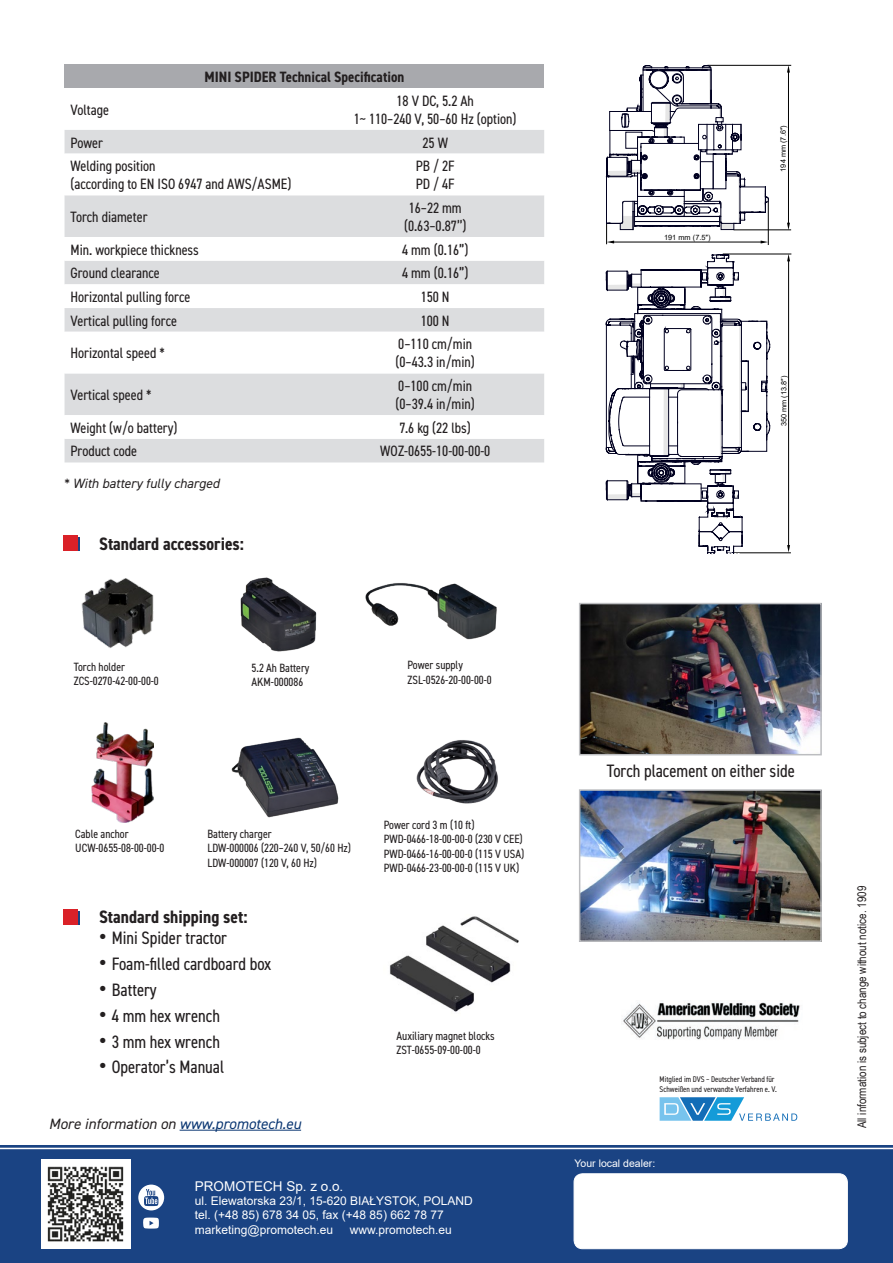
<style>
.page{position:relative;width:893px;height:1263px;background:#fff}
.page>*{position:absolute;margin:0;border:0;box-sizing:border-box;transform-origin:0 0}
.tekst_ulotka_promote{font:condensed 18px "DIN2014";color:#231f20}
.tekst_ulotka_promote-2{font:700 condensed 18px "DIN2014";color:#231f20}
.t1{font:condensed 15px/18px "DIN2014";color:#231f20;text-align:center}
.tekst_wozki{font:italic 15px "DIN2014";color:#231f20}
.t2{font:700 condensed 15px "DIN2014";color:#231f20}
.t3{font:italic 13.5px "DIN2014";color:#231f20}
.t4{font:13.5px "Arial";color:#fff}
.cechy_podpisy_8pkt{font:condensed 12px/14.4px "DIN2014";color:#231f20}
.t5{font:12px "Arial";color:#fff}
.t6{font:12px "Arial Narrow";color:#231f20}
.t7{font:10.5px "Arial";color:#fff}
.opis_zdjec{font:condensed 8.25px/9.9px "DIN2014";color:#231f20}
.t8{font:7.35px "Arial";color:#000}
.s1{font-family:"Arial";font-stretch:normal;font-size:21px}
.s2{color:#0a3672}
</style>
<div class="page">
<hr style="left:180px;top:1130px;width:121px;height:1px;background:#0a3672">
<div style="left:65px;top:65px;width:479px;height:23px;background:#a8a9ad"></div>
<div style="left:65px;top:130px;width:479px;height:332px;background:#dcdddf"></div>
<svg style="left:65px;top:154px;width:479px;height:285px"></svg>
<img style="left:389px;top:916px;width:130px;height:96px">
<img style="left:92px;top:722px;width:61px;height:100px">
<img style="left:81px;top:578px;width:73px;height:70px">
<img style="left:582px;top:792px;width:237px;height:147px">
<div style="left:579px;top:789px;width:243px;height:153px;border:2px solid #bcbdc0"></div>
<img style="left:582px;top:606px;width:237px;height:146px">
<div style="left:579px;top:603px;width:243px;height:152px;border:2px solid #bcbdc0"></div>
<div style="left:64px;top:537px;width:16px;height:14px;background:#1a4383"></div>
<div style="left:64px;top:535px;width:14px;height:16px;background:#da2128"></div>
<div style="left:64px;top:911px;width:16px;height:13px;background:#1a4383"></div>
<div style="left:64px;top:909px;width:14px;height:15px;background:#da2128"></div>
<img style="left:231px;top:737px;width:108px;height:81px">
<img style="left:416px;top:740px;width:82px;height:64px">
<img style="left:365px;top:583px;width:132px;height:57px">
<img style="left:240px;top:577px;width:77px;height:75px">
<img style="left:623px;top:1002px;width:177px;height:38px">
<svg style="left:660px;top:1097px;width:137px;height:24px"></svg>
<hr style="left:707px;top:65px;width:84px;height:1px;background:#000">
<hr style="left:734px;top:230px;width:57px;height:1px;background:#000">
<hr style="left:788px;top:72px;width:1px;height:151px;background:#000">
<svg style="left:787px;top:223px;width:3px;height:7px"></svg>
<svg style="left:787px;top:65px;width:3px;height:8px"></svg>
<hr style="left:723px;top:254px;width:68px;height:1px;background:#000">
<hr style="left:788px;top:261px;width:1px;height:285px;background:#000">
<svg style="left:787px;top:545px;width:3px;height:7px"></svg>
<svg style="left:787px;top:254px;width:3px;height:7px"></svg>
<hr style="left:733px;top:552px;width:58px;height:1px;background:#000">
<svg style="left:605px;top:64px;width:168px;height:491px"></svg>
<div style="left:0;top:1145px;width:893px;height:118px;background:#1a4383"></div>
<img style="left:41px;top:1159px;width:89px;height:90px">
<div style="left:574px;top:1174px;width:273px;height:75px;background:#fff;border-radius:9px"></div>
<div style="left:574px;top:1173px;width:273px;height:76px;border:1px solid #fff;border-radius:9px"></div>
<svg style="left:138px;top:1184px;width:26px;height:26px"></svg>
<svg style="left:143px;top:1217px;width:16px;height:11px"></svg>
<hr style="left:0;top:1148px;width:893px;height:1px;background:#fff">
<p class="t2" style="left:204px;top:67px;width:201px">MINI SPIDER Technical Specification</p>
<p class="t1" style="left:71px;top:100px;width:40px">Voltage</p>
<p class="t1" style="left:354px;top:91px;width:164px">18 V DC, 5.2 Ah<br>1~ 110–240 V, 50–60 Hz (option)</p>
<p class="t1" style="left:71px;top:133px;width:34px">Power</p>
<p class="t1" style="left:422px;top:133px;width:27px">25 W</p>
<p class="t1" style="left:71px;top:157px;width:222px;text-align:left">Welding position<br>(according to EN ISO 6947 and AWS/ASME)</p>
<p class="t1" style="left:416px;top:157px;width:40px">PB / 2F</p>
<p class="t1" style="left:416px;top:175px;width:40px">PD / 4F</p>
<p class="t1" style="left:71px;top:207px;width:78px">Torch diameter</p>
<p class="t1" style="left:409px;top:198px;width:55px">16–22 mm</p>
<p class="t1" style="left:404px;top:216px;width:64px">(0.63–0.87’’)</p>
<p class="t1" style="left:71px;top:240px;width:130px">Min. workpiece thickness</p>
<p class="t1" style="left:402px;top:240px;width:68px">4 mm (0.16”)</p>
<p class="t1" style="left:71px;top:264px;width:91px">Ground clearance</p>
<p class="t1" style="left:402px;top:264px;width:68px">4 mm (0.16”)</p>
<p class="t1" style="left:71px;top:287px;width:121px">Horizontal pulling force</p>
<p class="t1" style="left:421px;top:287px;width:30px">150 N</p>
<p class="t1" style="left:71px;top:311px;width:108px">Vertical pulling force</p>
<p class="t1" style="left:421px;top:311px;width:30px">100 N</p>
<p class="t1" style="left:71px;top:344px;width:96px">Horizontal speed *</p>
<p class="t1" style="left:398px;top:335px;width:75px">0–110 cm/min</p>
<p class="t1" style="left:396px;top:353px;width:81px">(0–43.3 in/min)</p>
<p class="t1" style="left:71px;top:385px;width:82px">Vertical speed *</p>
<p class="t1" style="left:398px;top:376px;width:75px">0–100 cm/min</p>
<p class="t1" style="left:396px;top:394px;width:81px">(0–39.4 in/min)</p>
<p class="t1" style="left:71px;top:418px;width:108px">Weight (w/o battery)</p>
<p class="t1" style="left:400px;top:418px;width:73px">7.6 kg (22 lbs)</p>
<p class="t1" style="left:71px;top:442px;width:68px">Product code</p>
<p class="t1" style="left:380px;top:442px;width:112px">WOZ-0655-10-00-00-0</p>
<p class="t3" style="left:64px;top:475px;width:157px">* With battery fully charged</p>
<p class="tekst_ulotka_promote-2" style="left:99px;top:531px;width:146px">Standard accessories:</p>
<p class="cechy_podpisy_8pkt" style="left:74px;top:659px;width:53px">Torch holder</p>
<p class="cechy_podpisy_8pkt" style="left:74px;top:673px;width:87px">ZCS-0270-42-00-00-0</p>
<p class="cechy_podpisy_8pkt" style="left:252px;top:660px;width:59px">5.2 Ah Battery<br>AKM-000086</p>
<p class="cechy_podpisy_8pkt" style="left:407px;top:657px;width:57px">Power supply</p>
<p class="cechy_podpisy_8pkt" style="left:407px;top:672px;width:86px">ZSL-0526-20-00-00-0</p>
<p class="cechy_podpisy_8pkt" style="left:75px;top:826px;width:55px">Cable anchor</p>
<p class="cechy_podpisy_8pkt" style="left:75px;top:840px;width:91px">UCW-0655-08-00-00-0</p>
<p class="cechy_podpisy_8pkt" style="left:207px;top:826px;width:66px">Battery charger</p>
<p class="cechy_podpisy_8pkt" style="left:207px;top:840px;width:145px">LDW-000006 (220–240 V, 50/60 Hz)</p>
<p class="cechy_podpisy_8pkt" style="left:207px;top:855px;width:111px">LDW-000007 (120 V, 60 Hz)</p>
<p class="tekst_ulotka_promote-2" style="left:99px;top:904px;width:150px">Standard shipping set:</p>
<p class="tekst_ulotka_promote" style="left:99px;top:926px;width:130px"><span class="s1">•</span> Mini Spider tractor</p>
<p class="tekst_ulotka_promote" style="left:99px;top:952px;width:174px"><span class="s1">•</span> Foam-filled cardboard box</p>
<p class="tekst_ulotka_promote" style="left:99px;top:978px;width:59px"><span class="s1">•</span> Battery</p>
<p class="tekst_ulotka_promote" style="left:99px;top:1003px;width:122px"><span class="s1">•</span> 4 mm hex wrench</p>
<p class="tekst_ulotka_promote" style="left:99px;top:1029px;width:122px"><span class="s1">•</span> 3 mm hex wrench</p>
<p class="tekst_ulotka_promote" style="left:99px;top:1055px;width:127px"><span class="s1">•</span> Operator’s Manual</p>
<p class="tekst_wozki" style="left:49px;top:1114px;width:254px">More information on <span class="s2">www.promotech.eu</span></p>
<p class="cechy_podpisy_8pkt" style="left:384px;top:817px;width:92px">Power cord 3 m (10 ft)</p>
<p class="cechy_podpisy_8pkt" style="left:384px;top:832px;width:140px">PWD-0466-18-00-00-0 (230 V CEE)</p>
<p class="cechy_podpisy_8pkt" style="left:384px;top:846px;width:142px">PWD-0466-16-00-00-0 (115 V USA)</p>
<p class="cechy_podpisy_8pkt" style="left:384px;top:860px;width:137px">PWD-0466-23-00-00-0 (115 V UK)</p>
<p class="cechy_podpisy_8pkt" style="left:397px;top:1028px;width:100px">Auxiliary magnet blocks</p>
<p class="cechy_podpisy_8pkt" style="left:397px;top:1042px;width:86px">ZST-0655-09-00-00-0</p>
<p class="t4" style="left:195px;top:1176px;width:150px">PROMOTECH Sp. z o.o.</p>
<p class="t5" style="left:195px;top:1192px;width:279px">ul. Elewatorska 23/1, 15-620 BIAŁYSTOK, POLAND</p>
<p class="t5" style="left:195px;top:1207px;width:250px">tel. (+48 85) 678 34 05, fax (+48 85) 662 78 77</p>
<p class="t5" style="left:195px;top:1221px;width:140px">marketing@promotech.eu</p>
<p class="t5" style="left:350px;top:1221px;width:104px">www.promotech.eu</p>
<p class="t8" style="left:664px;top:232px;width:48px">191 mm (7.5″)</p>
<p class="t8" style="left:778px;top:172px;width:48px;rotate:-90deg">194 mm (7.6″)</p>
<p class="t8" style="left:779px;top:426px;width:52px;rotate:-90deg">350 mm (13.8″)</p>
<p class="tekst_ulotka_promote" style="left:607px;top:759px;width:190px">Torch placement on either side</p>
<p class="opis_zdjec" style="left:660px;top:1073px;width:119px">Mitglied im DVS – Deutscher Verband für<br>Schweißen und verwandte Verfahren e. V.</p>
<p class="t7" style="left:575px;top:1156px;width:82px">Your local dealer:</p>
<p class="t6" style="left:853px;top:1128px;width:244px;rotate:-90deg">All information is subject to change without notice. 1909</p>
</div>
